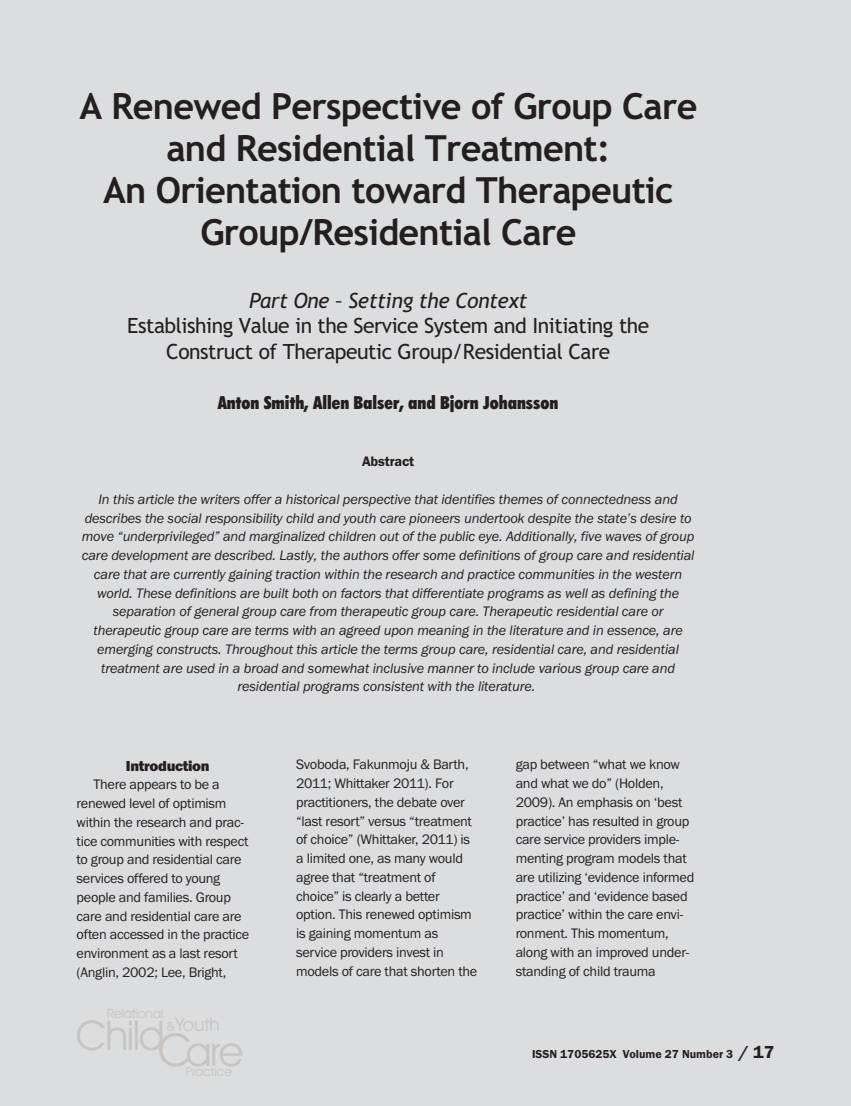
<style>
.page{position:relative;width:851px;height:1106px;background:#fff}
.page>*{position:absolute;margin:0;border:0;box-sizing:border-box;transform-origin:0 0}
.t1{font:41.1px "Avant Garde Bk BT";letter-spacing:-.035em;color:#c7c5c4}
.t2{font:700 36px/42px "Trebuchet MS";letter-spacing:-.02em;color:#231f20;text-align:center}
.t3{font:21px/25.5px "Trebuchet MS";letter-spacing:-.02em;color:#231f20;text-align:center}
.t4{font:italic 21px "Trebuchet MS";letter-spacing:-.02em;color:#231f20}
.t5{font:18.45px "Avant Garde Bk BT";color:#c7c5c4}
.t6{font:18px "Futura X Blk Cn BT";color:#231f20}
.t7{font:800 15px "Franklin Gothic";letter-spacing:-.02em;color:#231f20}
.t8{font:italic 14.25px/18.8px "Franklin Gothic";letter-spacing:-.01em;color:#231f20;text-align:center}
.t9{font:14.25px/18.8px "Franklin Gothic";letter-spacing:-.02em;color:#231f20}
.t10{font:700 14.25px "Franklin Gothic Demi";letter-spacing:-.01em;color:#231f20}
.t11{font:12.9px "Avant Garde Bk BT";color:#c7c5c4}
.t12{font:12.75px "Avant Garde Bk BT";color:#c7c5c4}
.t13{font:12px "Franklin Gothic Demi";color:#231f20}
.s1{font-size:45.6px}
.s2{font-size:12.75px}
.s3{font-weight:700;font-size:18px}
</style>
<div class="page">
<div style="left:0;top:0;width:850px;height:1106px;background:#dcddde"></div>
<h2 class="t2" style="left:79px;top:85px;width:619px">A Renewed Perspective of Group Care and Residential Treatment:<br>An Orientation toward Therapeutic<br>Group/Residential Care</h2>
<h3 class="t4" style="left:249px;top:288px;width:279px">Part One – Setting the Context</h3>
<h3 class="t3" style="left:127px;top:315px;width:523px">Establishing Value in the Service System and Initiating the<br>Construct of Therapeutic Group/Residential Care</h3>
<p class="t6" style="left:218px;top:394px;width:342px">Anton Smith, Allen Balser, and Bjorn Johansson</p>
<p class="t10" style="left:362px;top:457px;width:54px">Abstract</p>
<p class="t8" style="left:82px;top:491px;width:614px">In this article the writers offer a historical perspective that identifies themes of connectedness and describes the social responsibility child and youth care pioneers undertook despite the state’s desire to move “underprivileged” and marginalized children out of the public eye. Additionally, five waves of group care development are described. Lastly, the authors offer some definitions of group care and residential care that are currently gaining traction within the research and practice communities in the western world. These definitions are built both on factors that differentiate programs as well as defining the separation of general group care from therapeutic group care. Therapeutic residential care or therapeutic group care are terms with an agreed upon meaning in the literature and in essence, are emerging constructs. Throughout this article the terms group care, residential care, and residential treatment are used in a broad and somewhat inclusive manner to include various group care and residential programs consistent with the literature.</p>
<p class="t7" style="left:126px;top:760px;width:85px">Introduction</p>
<p class="t9" style="left:77px;top:776px;width:174px;text-indent:17px">There appears to be a renewed level of optimism within the research and prac&shy;tice communities with respect to group and residential care services offered to young people and families. Group care and residential care are often accessed in the practice environment as a last resort (Anglin, 2002; Lee, Bright,</p>
<p class="t11" style="left:107px;top:1006px;width:58px">Relational</p>
<h1 class="t1" style="left:158px;top:1027px;width:87px"><span class="s1">C</span>are</h1>
<p class="t12" style="left:186px;top:1064px;width:48px">Practice</p>
<p class="t5" style="left:166px;top:1014px;width:55px"><span class="s2">&amp;</span>Youth</p>
<h1 class="t1" style="left:76px;top:1012px;width:90px">Child</h1>
<p class="t9" style="left:296px;top:756px;width:183px">Svoboda, Fakunmoju &amp; Barth,<br>2011; Whittaker 2011). For practitioners, the debate over “last resort” versus “treatment of choice” (Whittaker, 2011) is a limited one, as many would agree that “treatment of choice” is clearly a better option. This renewed optimism is gaining momentum as service providers invest in models of care that shorten the</p>
<p class="t9" style="left:515px;top:756px;width:180px">gap between “what we know and what we do” (Holden,<br>2009). An emphasis on ‘best practice’ has resulted in group care service providers imple&shy;menting program models that are utilizing ‘evidence informed practice’ and ‘evidence based practice’ within the care envi&shy;ronment. This momentum, along with an improved under&shy;standing of child trauma</p>
<p class="t13" style="left:532px;top:1049px;width:244px">ISSN 1705625X Volume 27 Number 3 <span class="s3">/ 17</span></p>
</div>
